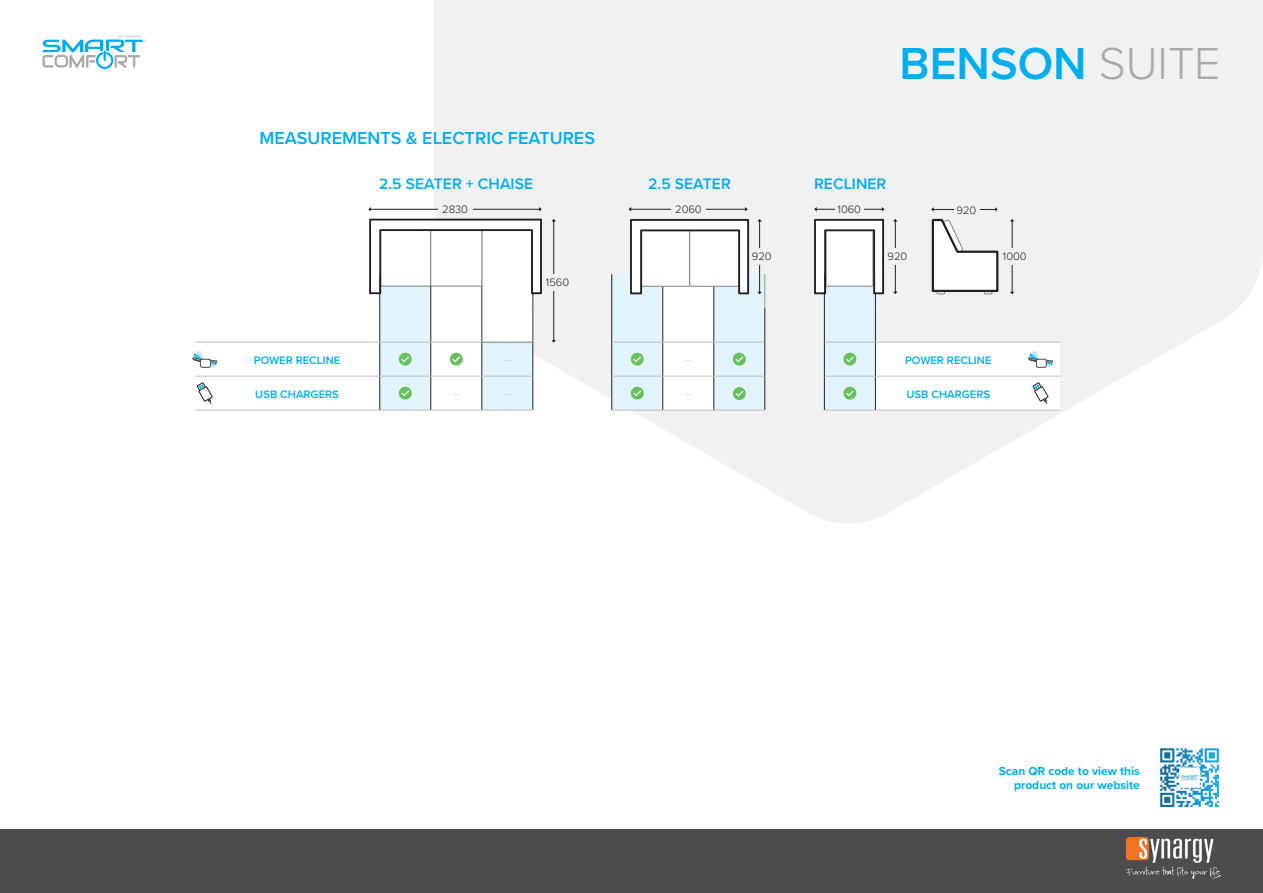
<style>
.page{position:relative;width:1263px;height:893px;background:#fff}
.page>*{position:absolute;margin:0;border:0;box-sizing:border-box;transform-origin:0 0}
.t1{font:600 46.5px "Proxima Nova";color:#00aeef}
.t2{font:600 18px "Proxima Nova";color:#00aeef}
.t3{font:600 15.75px "Proxima Nova";color:#00aeef}
.t4{font:700 12px/14.4px "Proxima Nova";color:#00aeef;text-align:right}
.t5{font:600 11.25px "Proxima Nova";color:#00aeef}
.t6{font:300 11.1px "Proxima Nova";color:#231f20}
.t7{font:100 10.5px "Proxima Nova T";color:#a8a9ad}
.s1{font-weight:300;color:#a8a9ad}
</style>
<div class="page">
<div style="left:0;top:829px;width:1263px;height:64px;background:#4c4c4f"></div>
<svg style="left:43px;top:36px;width:103px;height:33px"></svg>
<img style="left:1126px;top:837px;width:94px;height:41px">
<svg style="left:434px;top:0;width:829px;height:523px;fill:#f0f1f2"></svg>
<img style="left:1160px;top:748px;width:60px;height:60px">
<hr style="left:824px;top:410px;width:51px;height:1px;background:#bcbdc0">
<hr style="left:875px;top:410px;width:146px;height:1px;background:#bcbdc0">
<hr style="left:1021px;top:410px;width:39px;height:1px;background:#bcbdc0">
<hr style="left:195px;top:342px;width:39px;height:1px;background:#bcbdc0">
<hr style="left:234px;top:342px;width:146px;height:1px;background:#bcbdc0">
<hr style="left:195px;top:376px;width:39px;height:1px;background:#bcbdc0">
<hr style="left:195px;top:410px;width:39px;height:1px;background:#bcbdc0">
<hr style="left:380px;top:410px;width:51px;height:1px;background:#bcbdc0">
<hr style="left:431px;top:410px;width:51px;height:1px;background:#bcbdc0">
<hr style="left:482px;top:410px;width:51px;height:1px;background:#bcbdc0">
<hr style="left:234px;top:376px;width:146px;height:1px;background:#bcbdc0">
<hr style="left:234px;top:410px;width:146px;height:1px;background:#bcbdc0">
<svg style="left:192px;top:350px;width:25px;height:18px"></svg>
<div style="left:201px;top:359px;width:9px;height:8px;background:#fff;border-radius:2px"></div>
<div style="left:200px;top:359px;width:11px;height:9px;border:1px solid #4b4c4d;border-radius:2px"></div>
<svg style="left:197px;top:382px;width:16px;height:22px"></svg>
<hr style="left:611px;top:274px;width:1px;height:34px;background:#231f20">
<hr style="left:611px;top:308px;width:1px;height:34px;background:#231f20">
<hr style="left:611px;top:342px;width:1px;height:34px;background:#231f20">
<hr style="left:611px;top:376px;width:1px;height:34px;background:#231f20">
<hr style="left:611px;top:410px;width:52px;height:1px;background:#bcbdc0">
<hr style="left:663px;top:410px;width:51px;height:1px;background:#bcbdc0">
<hr style="left:714px;top:410px;width:51px;height:1px;background:#bcbdc0">
<svg style="left:369px;top:219px;width:173px;height:191px"></svg>
<hr style="left:370px;top:209px;width:170px;height:1px;background:#231f20">
<div style="left:438px;top:201px;width:34px;height:16px;background:#f0f1f2"></div>
<hr style="left:553px;top:220px;width:1px;height:122px;background:#231f20">
<div style="left:543px;top:274px;width:34px;height:16px;background:#f0f1f2"></div>
<svg style="left:551px;top:340px;width:5px;height:3px"></svg>
<hr style="left:630px;top:209px;width:116px;height:1px;background:#231f20">
<div style="left:671px;top:201px;width:34px;height:16px;background:#f0f1f2"></div>
<div style="left:749px;top:248px;width:34px;height:17px;background:#f0f1f2"></div>
<hr style="left:815px;top:209px;width:69px;height:1px;background:#231f20">
<div style="left:835px;top:201px;width:28px;height:16px;background:#f0f1f2"></div>
<hr style="left:932px;top:209px;width:64px;height:1px;background:#231f20">
<div style="left:954px;top:201px;width:25px;height:16px;background:#f0f1f2"></div>
<svg style="left:931px;top:207px;width:3px;height:5px"></svg>
<svg style="left:995px;top:207px;width:3px;height:5px"></svg>
<svg style="left:814px;top:219px;width:246px;height:191px"></svg>
<svg style="left:612px;top:219px;width:153px;height:191px"></svg>
<h1 class="t1" style="left:900px;top:29px;width:322px">BENSON <span class="s1">SUITE</span></h1>
<h2 class="t2" style="left:259px;top:125px;width:337px">MEASUREMENTS &amp; ELECTRIC FEATURES</h2>
<h3 class="t3" style="left:379px;top:172px;width:156px">2.5 SEATER + CHAISE</h3>
<h3 class="t3" style="left:648px;top:172px;width:84px">2.5 SEATER</h3>
<h3 class="t3" style="left:814px;top:172px;width:74px">RECLINER</h3>
<p class="t6" style="left:442px;top:201px;width:27px">2830</p>
<p class="t6" style="left:675px;top:201px;width:28px">2060</p>
<p class="t6" style="left:837px;top:201px;width:25px">1060</p>
<p class="t6" style="left:956px;top:202px;width:21px">920</p>
<p class="t5" style="left:254px;top:351px;width:88px">POWER RECLINE</p>
<p class="t7" style="left:504px;top:352px;width:8px">–</p>
<p class="t5" style="left:255px;top:385px;width:85px">USB CHARGERS</p>
<p class="t7" style="left:453px;top:386px;width:8px">–</p>
<p class="t7" style="left:504px;top:386px;width:8px">–</p>
<p class="t6" style="left:546px;top:274px;width:25px">1560</p>
<p class="t7" style="left:685px;top:352px;width:8px">–</p>
<p class="t7" style="left:685px;top:386px;width:8px">–</p>
<p class="t6" style="left:752px;top:248px;width:21px">920</p>
<p class="t6" style="left:887px;top:248px;width:21px">920</p>
<p class="t6" style="left:1003px;top:248px;width:25px">1000</p>
<p class="t5" style="left:905px;top:351px;width:88px">POWER RECLINE</p>
<p class="t5" style="left:906px;top:385px;width:85px">USB CHARGERS</p>
<p class="t4" style="left:999px;top:764px;width:143px">Scan QR code to view this product on our website</p>
</div>
